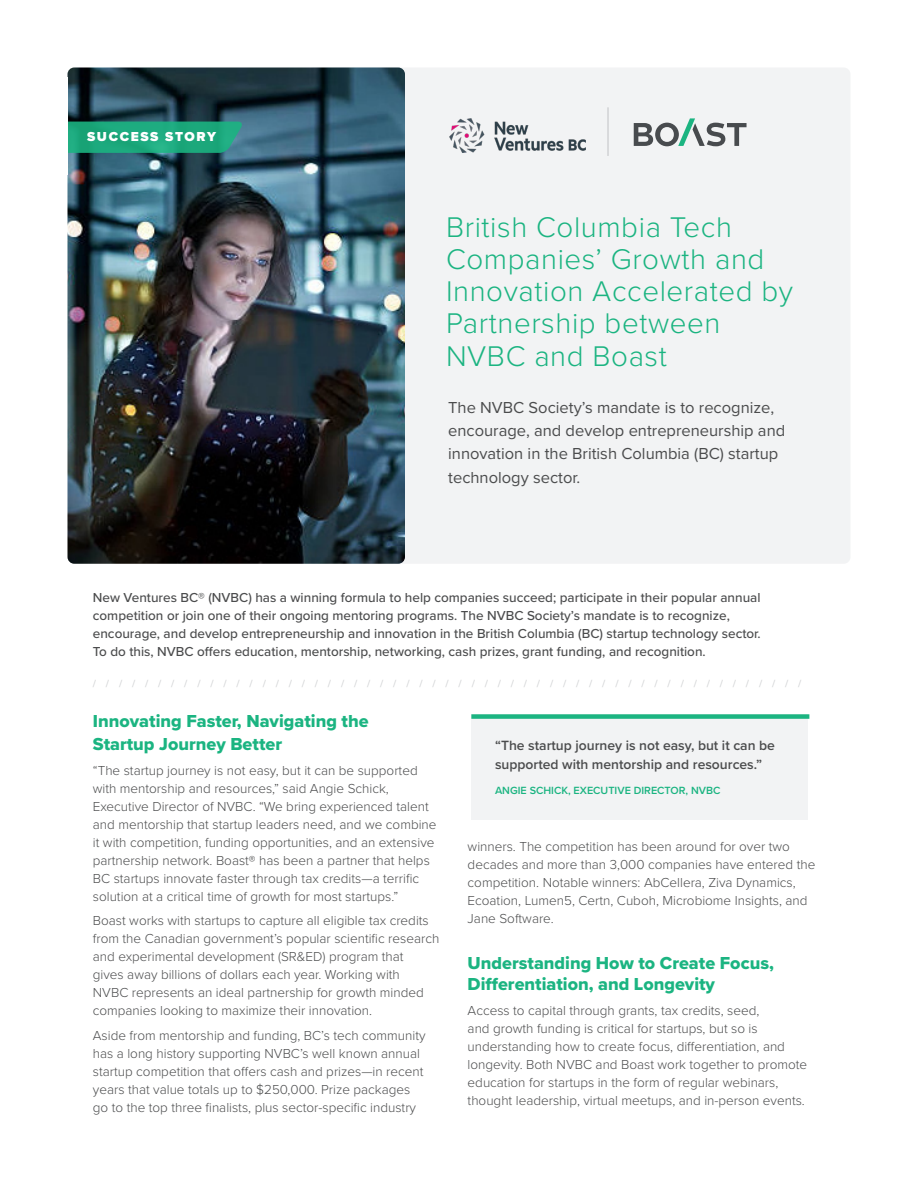
<style>
.page{position:relative;width:918px;height:1188px;background:#fff}
.page>*{position:absolute;margin:0;border:0;box-sizing:border-box;transform-origin:0 0}
.t1{font:300 29.55px/32.1px "Proxima Nova";letter-spacing:.02em;color:#1bb481}
.t2{font:18px/22.5px "Proxima Nova Extrabld";color:#1bb481}
.t3{font:16.5px/23.4px "Proxima Nova";color:#4b4c4d}
.body{font:600 13.95px/18.6px "Proxima Nova";color:#4b4c4d}
.body-2{font:300 13.5px/18px "Proxima Nova";color:#4b4c4d}
.body-3{font:500 13.5px/18px "Proxima Nova";color:#4b4c4d}
.t4{font:900 13.5px "Proxima Nova";letter-spacing:.12em;color:#fff}
.body-4{font:600 10.8px "Proxima Nova";color:#1bb481}
.body-5{font:500 10.5px "Proxima Nova";color:#d1d2d4}
</style>
<div class="page">
<div style="left:308px;top:68px;width:542px;height:496px;background:#f2f3f4;border-radius:7px"></div>
<img style="left:68px;top:68px;width:337px;height:496px">
<svg style="left:68px;top:122px;width:175px;height:31px;background:#1ea67e"></svg>
<svg style="left:634px;top:118px;width:113px;height:28px"></svg>
<hr style="left:607px;top:107px;width:2px;height:49px;background:#d1d2d4">
<div style="left:471px;top:714px;width:337px;height:106px;background:#f2f3f4"></div>
<div style="left:471px;top:714px;width:338px;height:5px;background:#1bb481"></div>
<img style="left:449px;top:119px;width:137px;height:34px">
<p class="t4" style="left:87px;top:126px;width:130px">SUCCESS STORY</p>
<p class="t1" style="left:446px;top:210px;width:349px">British Columbia Tech<br>Companies’ Growth and<br>Innovation Accelerated by<br>Partnership between<br>NVBC and Boast</p>
<p class="t3" style="left:448px;top:395px;width:339px">The NVBC Society’s mandate is to recognize, encourage, and develop entrepreneurship and innovation in the British Columbia (BC) startup technology sector.</p>
<p class="body-3" style="left:93px;top:588px;width:669px">New Ventures BC® (NVBC) has a winning formula to help companies succeed; participate in their popular annual competition or join one of their ongoing mentoring programs. The NVBC Society’s mandate is to recognize, encourage, and develop entrepreneurship and innovation in the British Columbia (BC) startup technology sector.<br>To do this, NVBC offers education, mentorship, networking, cash prizes, grant funding, and recognition.</p>
<p class="body-5" style="left:93px;top:675px;width:710px">/ / / / / / / / / / / / / / / / / / / / / / / / / / / / / / / / / / / / / / / / / / / / / / / / / / / / / / /</p>
<p class="t2" style="left:93px;top:710px;width:277px">Innovating Faster, Navigating the<br>Startup Journey Better</p>
<p class="body-2" style="left:93px;top:760px;width:345px">“The startup journey is not easy, but it can be supported with mentorship and resources,” said Angie Schick, Executive Director of NVBC. “We bring experienced talent and mentorship that startup leaders need, and we combine it with competition, funding opportunities, and an extensive partnership network. Boast® has been a partner that helps BC startups innovate faster through tax credits—a terrific solution at a critical time of growth for most startups.”</p>
<p class="body-2" style="left:93px;top:911px;width:348px">Boast works with startups to capture all eligible tax credits from the Canadian government’s popular scientific research and experimental development (SR&amp;ED) program that<br>gives away billions of dollars each year. Working with<br>NVBC represents an ideal partnership for growth minded companies looking to maximize their innovation.</p>
<p class="body-2" style="left:93px;top:1026px;width:334px">Aside from mentorship and funding, BC’s tech community has a long history supporting NVBC’s well known annual startup competition that offers cash and prizes—in recent years that value totals up to $250,000. Prize packages go to the top three finalists, plus sector-specific industry</p>
<p class="body" style="left:495px;top:736px;width:281px">“The startup journey is not easy, but it can be supported with mentorship and resources.”</p>
<p class="body-4" style="left:495px;top:782px;width:227px">ANGIE SCHICK, EXECUTIVE DIRECTOR, NVBC</p>
<p class="body-2" style="left:468px;top:837px;width:349px">winners. The competition has been around for over two decades and more than 3,000 companies have entered the competition. Notable winners: AbCellera, Ziva Dynamics, Ecoation, Lumen5, Certn, Cuboh, Microbiome Insights, and Jane Software.</p>
<p class="t2" style="left:468px;top:952px;width:308px;line-height:21px">Understanding How to Create Focus,<br>Differentiation, and Longevity</p>
<p class="body-2" style="left:468px;top:1000px;width:341px">Access to capital through grants, tax credits, seed,<br>and growth funding is critical for startups, but so is understanding how to create focus, differentiation, and longevity. Both NVBC and Boast work together to promote education for startups in the form of regular webinars, thought leadership, virtual meetups, and in-person events.</p>
</div>
